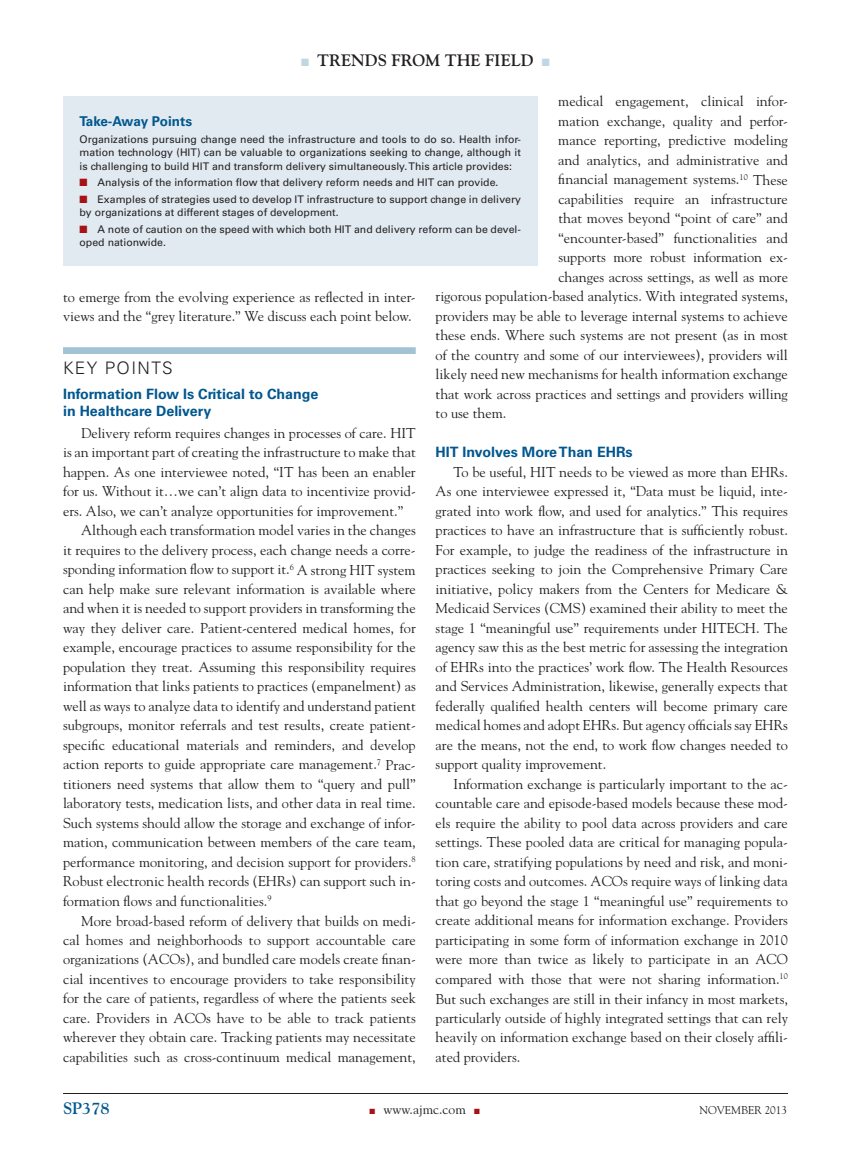
<style>
.page{position:relative;width:851px;height:1161px;background:#fff}
.page>*{position:absolute;margin:0;border:0;box-sizing:border-box;transform-origin:0 0}
.t1{font:300 17.25px "Univers";letter-spacing:.075em;color:#231f20}
.t2{font:700 16.5px "Goudy";color:#231f20}
.t3{font:700 16.5px "Goudy";color:#00578f}
.t4{font:14.25px/19.5px "Goudy";color:#231f20;text-align:justify}
.t5{font:700 14.25px/16.5px "Univers";color:#00578f}
.t6{font:700 13.5px "Univers";letter-spacing:-.02em;color:#00578f}
.t7{font:13.5px "Goudy";color:#231f20}
.t8{font:11.25px "Goudy";color:#231f20}
.t9{font:10.5px/13.5px "Univers";color:#231f20}
.s1{color:#c2d6e1}
.s2{color:#a61216}
</style>
<div class="page">
<hr style="left:63px;top:1093px;width:725px;height:1px;background:#231f20">
<div style="left:63px;top:347px;width:353px;height:7px;background:#a1c3d3"></div>
<div style="left:63px;top:96px;width:474px;height:170px;background:#e0eaf0"></div>
<p class="t2" style="left:301px;top:51px;width:250px"><span class="s1">■</span> TRENDS FROM THE FIELD <span class="s1">■</span></p>
<p class="t4" style="left:558px;top:92px;width:231px">medical engagement, clinical infor-</p>
<p class="t4" style="left:558px;top:111px;width:231px">mation exchange, quality and perfor-</p>
<p class="t4" style="left:558px;top:131px;width:231px">mance reporting, predictive modeling</p>
<p class="t4" style="left:558px;top:150px;width:231px">and analytics, and administrative and</p>
<p class="t4" style="left:558px;top:170px;width:231px">financial management systems.<sup>10</sup> These</p>
<p class="t4" style="left:558px;top:189px;width:231px">capabilities require an infrastructure</p>
<p class="t4" style="left:558px;top:209px;width:231px">that moves beyond “point of care” and</p>
<p class="t4" style="left:558px;top:228px;width:231px">“encounter-based” functionalities and</p>
<p class="t4" style="left:558px;top:248px;width:231px">supports more robust information ex-</p>
<p class="t4" style="left:558px;top:267px;width:231px">changes across settings, as well as more</p>
<p class="t4" style="left:435px;top:287px;width:354px">rigorous population-based analytics. With integrated systems,</p>
<p class="t4" style="left:435px;top:306px;width:354px">providers may be able to leverage internal systems to achieve</p>
<p class="t4" style="left:435px;top:326px;width:354px">these ends. Where such systems are not present (as in most</p>
<p class="t4" style="left:435px;top:345px;width:354px">of the country and some of our interviewees), providers will</p>
<p class="t4" style="left:435px;top:365px;width:354px">likely need new mechanisms for health information exchange</p>
<p class="t4" style="left:435px;top:384px;width:354px">that work across practices and settings and providers willing</p>
<p class="t4" style="left:435px;top:404px;width:72px">to use them.</p>
<p class="t5" style="left:435px;top:444px;width:198px">HIT Involves More Than EHRs</p>
<p class="t4" style="left:435px;top:462px;width:354px;text-indent:18px">To be useful, HIT needs to be viewed as more than EHRs.<br>As one interviewee expressed it, “Data must be liquid, inte&shy;grated into work flow, and used for analytics.” This requires practices to have an infrastructure that is sufficiently robust.<br>For example, to judge the readiness of the infrastructure in practices seeking to join the Comprehensive Primary Care initiative, policy makers from the Centers for Medicare &amp; Medicaid Services (CMS) examined their ability to meet the stage 1 “meaningful use” requirements under HITECH. The agency saw this as the best metric for assessing the integration of EHRs into the practices’ work flow. The Health Resources and Services Administration, likewise, generally expects that federally qualified health centers will become primary care medical homes and adopt EHRs. But agency officials say EHRs are the means, not the end, to work flow changes needed to support quality improvement.</p>
<p class="t4" style="left:435px;top:774px;width:354px;text-indent:18px">Information exchange is particularly important to the ac&shy;countable care and episode-based models because these mod&shy;els require the ability to pool data across providers and care settings. These pooled data are critical for managing popula&shy;tion care, stratifying populations by need and risk, and moni&shy;toring costs and outcomes. ACOs require ways of linking data that go beyond the stage 1 “meaningful use” requirements to create additional means for information exchange. Providers participating in some form of information exchange in 2010 were more than twice as likely to participate in an ACO compared with those that were not sharing information.<sup>10<br></sup>But such exchanges are still in their infancy in most markets, particularly outside of highly integrated settings that can rely heavily on information exchange based on their closely affili&shy;ated providers.</p>
<p class="t6" style="left:80px;top:113px;width:114px">Take-Away Points</p>
<p class="t9" style="left:80px;top:132px;width:443px;text-align:justify">Organizations pursuing change need the infrastructure and tools to do so. Health infor&shy;mation technology (HIT) can be valuable to organizations seeking to change, although it is challenging to build HIT and transform delivery simultaneously. This article provides:</p>
<p class="t9" style="left:80px;top:176px;width:420px"><span class="s2">■</span> Analysis of the information flow that delivery reform needs and HIT can provide.</p>
<p class="t9" style="left:80px;top:192px;width:443px"><span class="s2">■</span> Examples of strategies used to develop IT infrastructure to support change in delivery by organizations at different stages of development.</p>
<p class="t9" style="left:80px;top:222px;width:443px"><span class="s2">■</span> A note of caution on the speed with which both HIT and delivery reform can be devel&shy;oped nationwide.</p>
<p class="t4" style="left:63px;top:287px;width:354px">to emerge from the evolving experience as reflected in inter&shy;views and the “grey literature.” We discuss each point below.</p>
<p class="t1" style="left:63px;top:357px;width:111px">KEY POINTS</p>
<p class="t5" style="left:63px;top:386px;width:257px">Information Flow Is Critical to Change in Healthcare Delivery</p>
<p class="t4" style="left:81px;top:423px;width:336px">Delivery reform requires changes in processes of care. HIT</p>
<p class="t4" style="left:63px;top:443px;width:354px">is an important part of creating the infrastructure to make that</p>
<p class="t4" style="left:63px;top:462px;width:354px">happen. As one interviewee noted, “IT has been an enabler</p>
<p class="t4" style="left:63px;top:482px;width:354px">for us. Without it…we can’t align data to incentivize provid-</p>
<p class="t4" style="left:63px;top:501px;width:342px">ers. Also, we can’t analyze opportunities for improvement.”</p>
<p class="t4" style="left:81px;top:521px;width:336px">Although each transformation model varies in the changes</p>
<p class="t4" style="left:63px;top:540px;width:354px">it requires to the delivery process, each change needs a corre-</p>
<p class="t4" style="left:63px;top:560px;width:354px">sponding information flow to support it.<sup>6</sup> A strong HIT system</p>
<p class="t4" style="left:63px;top:579px;width:354px">can help make sure relevant information is available where</p>
<p class="t4" style="left:63px;top:599px;width:354px">and when it is needed to support providers in transforming the</p>
<p class="t4" style="left:63px;top:618px;width:354px">way they deliver care. Patient-centered medical homes, for</p>
<p class="t4" style="left:63px;top:638px;width:354px">example, encourage practices to assume responsibility for the</p>
<p class="t4" style="left:63px;top:657px;width:354px">population they treat. Assuming this responsibility requires</p>
<p class="t4" style="left:63px;top:677px;width:354px">information that links patients to practices (empanelment) as</p>
<p class="t4" style="left:63px;top:696px;width:354px">well as ways to analyze data to identify and understand patient</p>
<p class="t4" style="left:63px;top:716px;width:354px">subgroups, monitor referrals and test results, create patient-</p>
<p class="t4" style="left:63px;top:735px;width:354px">specific educational materials and reminders, and develop</p>
<p class="t4" style="left:63px;top:755px;width:354px">action reports to guide appropriate care management.<sup>7</sup> Prac-</p>
<p class="t4" style="left:63px;top:774px;width:354px">titioners need systems that allow them to “query and pull”</p>
<p class="t4" style="left:63px;top:794px;width:354px">laboratory tests, medication lists, and other data in real time.</p>
<p class="t4" style="left:63px;top:813px;width:354px">Such systems should allow the storage and exchange of infor-</p>
<p class="t4" style="left:63px;top:833px;width:354px">mation, communication between members of the care team,</p>
<p class="t4" style="left:63px;top:852px;width:354px">performance monitoring, and decision support for providers.<sup>8</sup></p>
<p class="t4" style="left:63px;top:872px;width:354px">Robust electronic health records (EHRs) can support such in-</p>
<p class="t4" style="left:63px;top:891px;width:210px">formation flows and functionalities.<sup>9</sup></p>
<p class="t4" style="left:81px;top:911px;width:336px">More broad-based reform of delivery that builds on medi-</p>
<p class="t4" style="left:63px;top:930px;width:354px">cal homes and neighborhoods to support accountable care</p>
<p class="t4" style="left:63px;top:950px;width:354px">organizations (ACOs), and bundled care models create finan-</p>
<p class="t4" style="left:63px;top:969px;width:354px">cial incentives to encourage providers to take responsibility</p>
<p class="t4" style="left:63px;top:989px;width:354px">for the care of patients, regardless of where the patients seek</p>
<p class="t4" style="left:63px;top:1008px;width:354px">care. Providers in ACOs have to be able to track patients</p>
<p class="t4" style="left:63px;top:1028px;width:354px">wherever they obtain care. Tracking patients may necessitate</p>
<p class="t4" style="left:63px;top:1047px;width:354px">capabilities such as cross-continuum medical management,</p>
<p class="t3" style="left:63px;top:1099px;width:48px">SP378</p>
<p class="t7" style="left:369px;top:1101px;width:112px"><span class="s2">■</span> www.ajmc.com <span class="s2">■</span></p>
<p class="t8" style="left:699px;top:1104px;width:89px">NOVEMBER 2013</p>
</div>
